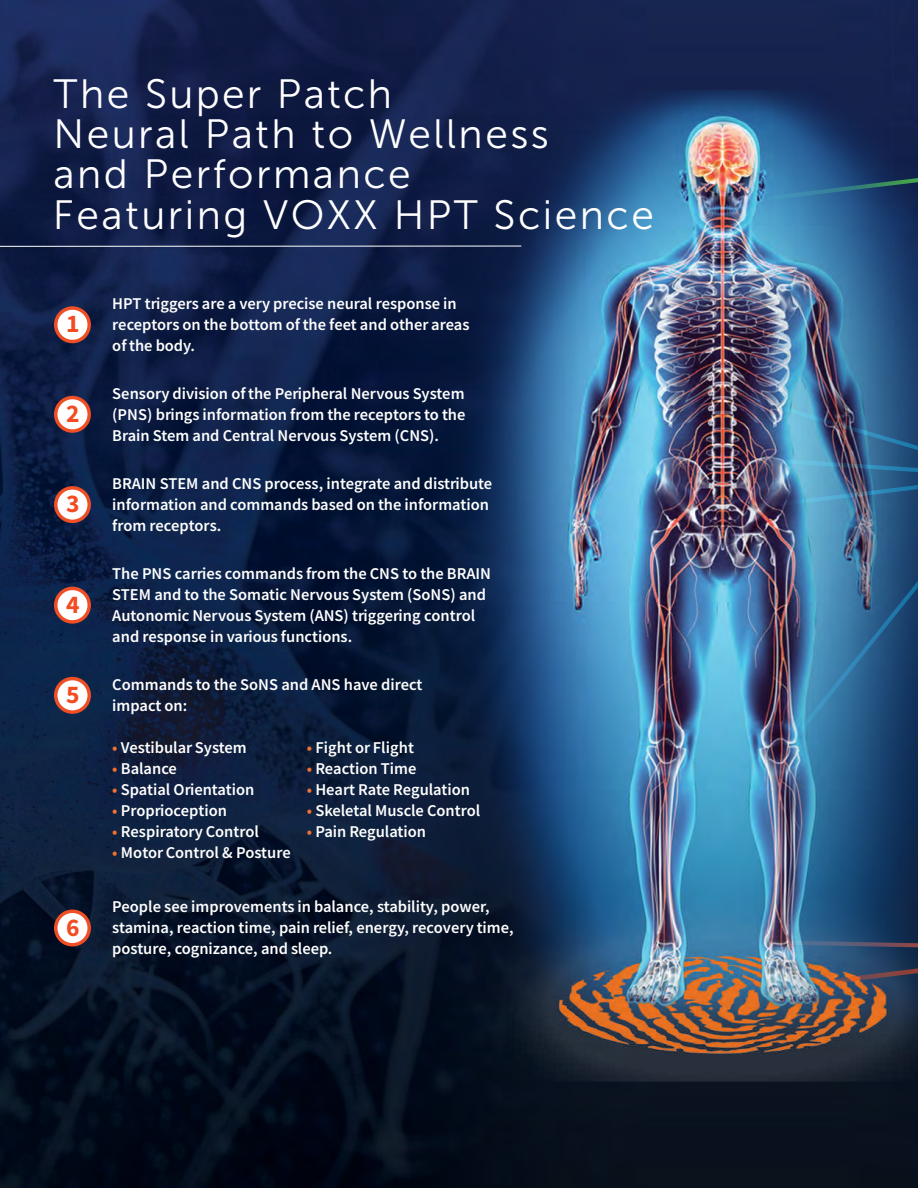
<style>
.page{position:relative;width:918px;height:1188px;background:#fff}
.page>*{position:absolute;margin:0;border:0;box-sizing:border-box;transform-origin:0 0}
.t1{font:40.95px/40.3px "Museo Sans 300";letter-spacing:.06em;color:#fff}
.BODY{font:700 25.5px "Source Sans Pro";color:#f24c22}
.BODY-2{font:16.5px/21px "Source Sans Variable";color:#fff}
.s1{color:#f37130}
</style>
<div class="page">
<img style="left:0;top:0;width:918px;height:1188px">
<img style="left:398px;top:90px;width:520px;height:992px">
<img style="left:764px;top:938px;width:154px;height:47px">
<hr style="left:0;top:246px;width:521px;height:1px;background:#fff">
<svg style="left:54px;top:486px;width:37px;height:37px"></svg>
<div style="left:57px;top:490px;width:30px;height:30px;background:#fff;border-radius:50%"></div>
<svg style="left:54px;top:587px;width:37px;height:37px"></svg>
<div style="left:57px;top:590px;width:30px;height:30px;background:#fff;border-radius:50%"></div>
<svg style="left:54px;top:677px;width:37px;height:37px"></svg>
<div style="left:57px;top:680px;width:30px;height:30px;background:#fff;border-radius:50%"></div>
<svg style="left:54px;top:910px;width:37px;height:37px"></svg>
<div style="left:57px;top:913px;width:30px;height:30px;background:#fff;border-radius:50%"></div>
<svg style="left:54px;top:396px;width:37px;height:37px"></svg>
<div style="left:57px;top:399px;width:30px;height:30px;background:#fff;border-radius:50%"></div>
<svg style="left:54px;top:306px;width:37px;height:37px"></svg>
<div style="left:57px;top:310px;width:30px;height:30px;background:#fff;border-radius:50%"></div>
<p class="t1" style="left:53px;top:74px;width:603px">The Super Patch<br>Neural Path to Wellness<br>and Performance<br>Featuring VOXX HPT Science</p>
<p class="BODY" style="left:66px;top:307px;width:15px">1</p>
<p class="BODY" style="left:66px;top:396px;width:15px">2</p>
<p class="BODY" style="left:66px;top:487px;width:15px">3</p>
<p class="BODY" style="left:66px;top:587px;width:15px">4</p>
<p class="BODY" style="left:66px;top:677px;width:15px">5</p>
<p class="BODY" style="left:66px;top:910px;width:15px">6</p>
<p class="BODY-2" style="left:112px;top:294px;width:359px">HPT triggers are a very precise neural response in receptors on the bottom of the feet and other areas of the body.</p>
<p class="BODY-2" style="left:112px;top:384px;width:355px;text-align:justify">Sensory division of the Peripheral Nervous System (PNS) brings information from the receptors to the Brain Stem and Central Nervous System (CNS).</p>
<p class="BODY-2" style="left:112px;top:474px;width:381px">BRAIN STEM and CNS process, integrate and distribute information and commands based on the information from receptors.</p>
<p class="BODY-2" style="left:112px;top:564px;width:380px">The PNS carries commands from the CNS to the BRAIN STEM and to the Somatic Nervous System (SoNS) and Autonomic Nervous System (ANS) triggering control and response in various functions.</p>
<p class="BODY-2" style="left:112px;top:675px;width:312px">Commands to the SoNS and ANS have direct impact on:</p>
<p class="BODY-2" style="left:112px;top:738px;width:136px"><span class="s1">•</span> Vestibular System</p>
<p class="BODY-2" style="left:112px;top:759px;width:66px"><span class="s1">•</span> Balance</p>
<p class="BODY-2" style="left:112px;top:780px;width:144px"><span class="s1">•</span> Spatial Orientation</p>
<p class="BODY-2" style="left:112px;top:801px;width:116px"><span class="s1">•</span> Proprioception</p>
<p class="BODY-2" style="left:112px;top:822px;width:148px"><span class="s1">•</span> Respiratory Control</p>
<p class="BODY-2" style="left:112px;top:843px;width:180px"><span class="s1">•</span> Motor Control &amp; Posture</p>
<p class="BODY-2" style="left:307px;top:737px;width:109px"><span class="s1">•</span> Fight or Flight</p>
<p class="BODY-2" style="left:307px;top:758px;width:111px"><span class="s1">•</span> Reaction Time</p>
<p class="BODY-2" style="left:307px;top:779px;width:165px"><span class="s1">•</span> Heart Rate Regulation</p>
<p class="BODY-2" style="left:307px;top:800px;width:175px"><span class="s1">•</span> Skeletal Muscle Control</p>
<p class="BODY-2" style="left:307px;top:821px;width:121px"><span class="s1">•</span> Pain Regulation</p>
<p class="BODY-2" style="left:112px;top:896px;width:403px">People see improvements in balance, stability, power, stamina, reaction time, pain relief, energy, recovery time, posture, cognizance, and sleep.</p>
</div>
